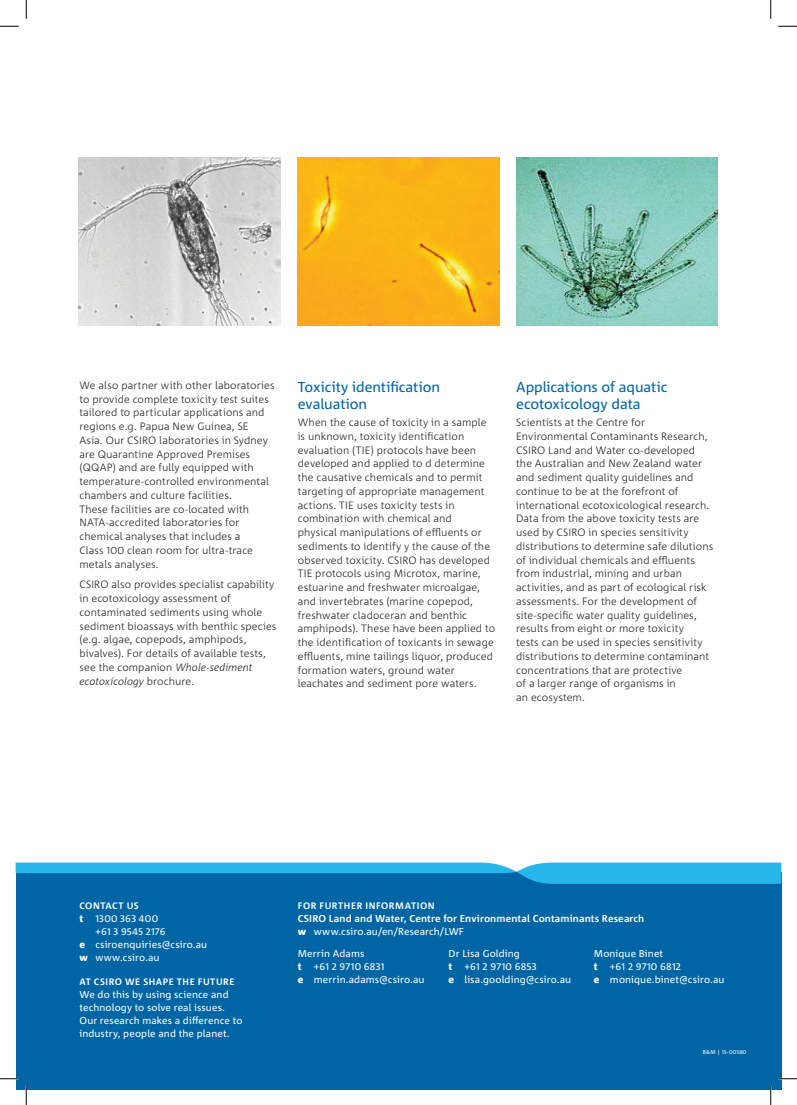
<style>
.page{position:relative;width:797px;height:1105px;background:#fff}
.page>*{position:absolute;margin:0;border:0;box-sizing:border-box;transform-origin:0 0}
.t1{font:14.38px/17.2px "Corpid C1";letter-spacing:-.005em;color:#0065a4}
.t2{font:300 10.62px/13.8px "Corpid C1";letter-spacing:.01em;color:#231f20}
.t3{font:10px/13.1px "Corpid C1";letter-spacing:.015em;color:#fff}
.t4{font:700 10px/13.1px "Corpid C1";letter-spacing:.015em;color:#fff}
.t5{font:700 9.38px "Corpid C1";letter-spacing:.06em;color:#fff}
.t6{font:5.62px "Corpid C1";letter-spacing:.03em;color:#fff}
.s1{font-style:italic}
.s2{font-weight:800}
.s3{font-weight:400}
</style>
<div class="page">
<div style="left:16px;top:872px;width:765px;height:217px;background:#0065a4"></div>
<svg style="left:16px;top:862px;width:765px;height:22px"></svg>
<img style="left:79px;top:157px;width:202px;height:169px">
<img style="left:298px;top:157px;width:201px;height:169px">
<img style="left:516px;top:157px;width:201px;height:169px">
<svg style="left:0;top:25px;width:19px;height:2px"></svg>
<svg style="left:778px;top:25px;width:19px;height:2px"></svg>
<svg style="left:0;top:1078px;width:19px;height:1px"></svg>
<svg style="left:778px;top:1078px;width:19px;height:1px"></svg>
<svg style="left:25px;top:0;width:2px;height:19px"></svg>
<svg style="left:25px;top:1086px;width:2px;height:19px"></svg>
<svg style="left:770px;top:0;width:1px;height:19px"></svg>
<svg style="left:770px;top:1086px;width:1px;height:19px"></svg>
<p class="t2" style="left:79px;top:378px;width:197px">We also partner with other laboratories to provide complete toxicity test suites tailored to particular applications and regions e.g. Papua New Guinea, SE Asia. Our CSIRO laboratories in Sydney are Quarantine Approved Premises (QQAP) and are fully equipped with temperature-controlled environmental chambers and culture facilities.<br>These facilities are co-located with NATA-accredited laboratories for chemical analyses that includes a<br>Class 100 clean room for ultra-trace metals analyses.</p>
<p class="t2" style="left:79px;top:577px;width:198px">CSIRO also provides specialist capability in ecotoxicology assessment of contaminated sediments using whole sediment bioassays with benthic species (e.g. algae, copepods, amphipods, bivalves). For details of available tests, see the companion <span class="s1">Whole-sediment ecotoxicology</span> brochure.</p>
<h1 class="t1" style="left:298px;top:378px;width:144px">Toxicity identification evaluation</h1>
<p class="t2" style="left:298px;top:415px;width:199px">When the cause of toxicity in a sample is unknown, toxicity identification evaluation (TIE) protocols have been developed and applied to d determine the causative chemicals and to permit targeting of appropriate management actions. TIE uses toxicity tests in combination with chemical and<br>physical manipulations of effluents or sediments to identify y the cause of the observed toxicity. CSIRO has developed TIE protocols using Microtox, marine, estuarine and freshwater microalgae, and invertebrates (marine copepod, freshwater cladoceran and benthic amphipods). These have been applied to the identification of toxicants in sewage effluents, mine tailings liquor, produced formation waters, ground water leachates and sediment pore waters.</p>
<h1 class="t1" style="left:516px;top:378px;width:153px">Applications of aquatic ecotoxicology data</h1>
<p class="t2" style="left:516px;top:415px;width:198px">Scientists at the Centre for Environmental Contaminants Research, CSIRO Land and Water co-developed the Australian and New Zealand water and sediment quality guidelines and continue to be at the forefront of international ecotoxicological research.<br>Data from the above toxicity tests are used by CSIRO in species sensitivity distributions to determine safe dilutions of individual chemicals and effluents from industrial, mining and urban activities, and as part of ecological risk assessments. For the development of site-specific water quality guidelines, results from eight or more toxicity<br>tests can be used in species sensitivity distributions to determine contaminant concentrations that are protective<br>of a larger range of organisms in<br>an ecosystem.</p>
<p class="t5" style="left:79px;top:900px;width:61px">Contact us</p>
<p class="t3" style="left:79px;top:912px;width:80px"><span class="s2">t</span> 1300 363 400</p>
<p class="t3" style="left:95px;top:925px;width:72px">+61 3 9545 2176</p>
<p class="t3" style="left:79px;top:938px;width:129px"><span class="s2">e</span> csiroenquiries@csiro.au</p>
<p class="t3" style="left:79px;top:951px;width:82px"><span class="s2">w</span> www.csiro.au</p>
<p class="t5" style="left:79px;top:976px;width:27px">At CSIRO</p>
<p class="t5" style="left:125px;top:976px;width:111px">we shape the future</p>
<p class="t3" style="left:79px;top:988px;width:164px">We do this by using science and technology to solve real issues.<br>Our research makes a difference to industry, people and the planet.</p>
<p class="t5" style="left:298px;top:900px;width:138px">For further information</p>
<p class="t4" style="left:298px;top:912px;width:13px">CSIRO</p>
<p class="t4" style="left:298px;top:912px;width:348px;text-indent:31px">Land and Water, Centre for Environmental Contaminants Research <span class="s2">w</span> <span class="s3">www.csiro.au/en/Research/LWF</span></p>
<p class="t3" style="left:298px;top:946px;width:128px">Merrin Adams<br><span class="s2">t</span> +61 2 9710 6831<br><span class="s2">e</span> merrin.adams@csiro.au</p>
<p class="t3" style="left:448px;top:946px;width:124px">Dr Lisa Golding<br><span class="s2">t</span> +61 2 9710 6853<br><span class="s2">e</span> lisa.goolding@csiro.au</p>
<p class="t3" style="left:594px;top:946px;width:132px">Monique Binet<br><span class="s2">t</span> +61 2 9710 6812<br><span class="s2">e</span> monique.binet@csiro.au</p>
<p class="t6" style="left:702px;top:1048px;width:45px">B&amp;M | 15-00580</p>
</div>
